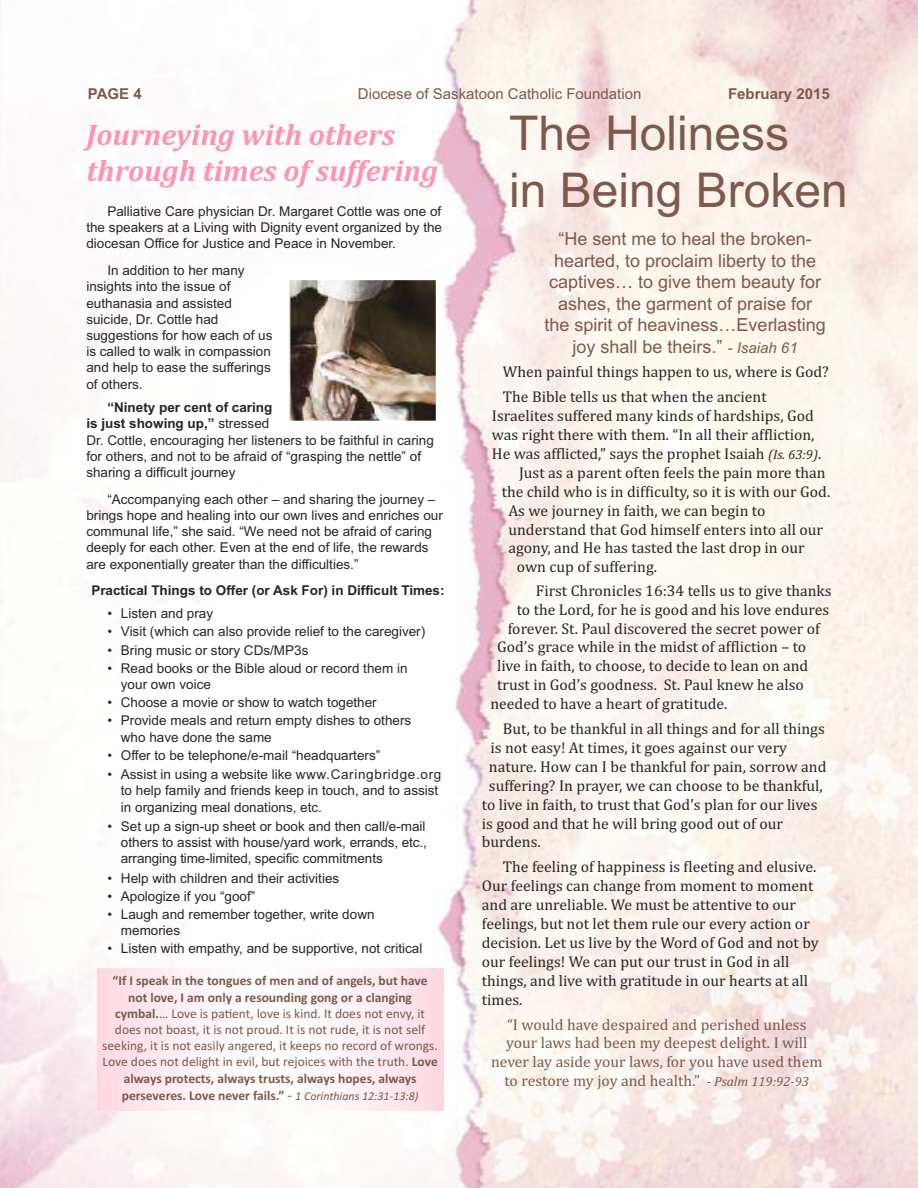
<style>
.page{position:relative;width:918px;height:1188px;background:#fff}
.page>*{position:absolute;margin:0;border:0;box-sizing:border-box;transform-origin:0 0}
.t1{font:48px/57.6px "Arial";color:#7e594c}
.t2{font:italic 700 30px/36px "Cambria";color:#ff94b2}
.t3{font:18px/21.6px "Arial";color:#7e594c;text-align:center}
.t4{font:15.75px/18.9px "Cambria";color:#272627}
.t5{font:15.75px/18.9px "Cambria";color:#7e594c;text-align:center}
.t6{font:15px "Arial";color:#7e594c}
.t7{font:700 15px "Arial";color:#7e594c}
.t8{font:13.5px/16.2px "Arial";color:#272627}
.t9{font:13.5px/16.4px "Calibri";color:#7e594c;text-align:center}
.t10{font:700 13.5px "Arial";color:#272627}
.s1{font-weight:700}
.s2{font-size:15px}
.s3{font-style:italic;font-size:12px}
.s4{font-style:italic;font-size:15px}
.s5{font-style:italic;font-size:13.5px}
</style>
<div class="page">
<img style="left:0;top:0;width:918px;height:1188px">
<img style="left:97px;top:968px;width:346px;height:143px">
<img style="left:291px;top:281px;width:144px;height:139px">
<div style="left:284px;top:274px;width:158px;height:153px;border:6px solid #fff"></div>
<p class="t7" style="left:88px;top:85px;width:55px">PAGE 4</p>
<p class="t6" style="left:358px;top:85px;width:285px">Diocese of Saskatoon Catholic Foundation</p>
<p class="t7" style="left:728px;top:85px;width:103px">February 2015</p>
<h2 class="t2" style="left:86px;top:116px;width:353px">Journeying with others through times of suffering</h2>
<p class="t8" style="left:86px;top:203px;width:357px;text-align:justify;text-indent:21px">Palliative Care physician Dr. Margaret Cottle was one of the speakers at a Living with Dignity event organized by the diocesan Office for Justice and Peace in November.</p>
<p class="t8" style="left:86px;top:262px;width:188px;text-indent:21px">In addition to her many insights into the issue of euthanasia and assisted suicide, Dr. Cottle had suggestions for how each of us is called to walk in compassion and help to ease the sufferings of others.</p>
<p class="t8" style="left:86px;top:400px;width:349px;text-indent:21px"><span class="s1">“Ninety per cent of caring<br>is just showing up,”</span> stressed<br>Dr. Cottle, encouraging her listeners to be faithful in caring for others, and not to be afraid of “grasping the nettle” of sharing a difficult journey</p>
<p class="t8" style="left:86px;top:491px;width:358px;text-indent:21px">“Accompanying each other – and sharing the journey – brings hope and healing into our own lives and enriches our communal life,” she said. “We need not be afraid of caring deeply for each other. Even at the end of life, the rewards are exponentially greater than the difficulties.”</p>
<p class="t10" style="left:91px;top:583px;width:355px">Practical Things to Offer (or Ask For) in Difficult Times:</p>
<p class="t8" style="left:107px;top:605px;width:107px">• Listen and pray</p>
<p class="t8" style="left:107px;top:623px;width:319px">• Visit (which can also provide relief to the caregiver)</p>
<p class="t8" style="left:107px;top:643px;width:203px">• Bring music or story CDs/MP3s</p>
<p class="t8" style="left:121px;top:661px;width:288px;text-indent:-14px">• Read books or the Bible aloud or record them in your own voice</p>
<p class="t8" style="left:107px;top:695px;width:271px">• Choose a movie or show to watch together</p>
<p class="t8" style="left:121px;top:713px;width:292px;text-indent:-14px">• Provide meals and return empty dishes to others who have done the same</p>
<p class="t8" style="left:107px;top:747px;width:274px">• Offer to be telephone/e-mail “headquarters”</p>
<p class="t8" style="left:121px;top:766px;width:322px;text-indent:-14px">• Assist in using a website like www.Caringbridge.org to help family and friends keep in touch, and to assist in organizing meal donations, etc.</p>
<p class="t8" style="left:121px;top:818px;width:307px;text-align:justify;text-indent:-14px">• Set up a sign-up sheet or book and then call/e-mail others to assist with house/yard work, errands, etc., arranging time-limited, specific commitments</p>
<p class="t8" style="left:107px;top:870px;width:233px">• Help with children and their activities</p>
<p class="t8" style="left:107px;top:888px;width:149px">• Apologize if you “goof”</p>
<p class="t8" style="left:121px;top:906px;width:255px;text-indent:-14px">• Laugh and remember together, write down memories</p>
<p class="t8" style="left:107px;top:940px;width:316px">• Listen with empathy, and be supportive, not critical</p>
<p class="t9" style="left:102px;top:972px;width:337px"><span class="s1">“If I speak in the tongues of men and of angels, but have not love, I am only a resounding gong or a clanging cymbal.</span>… Love is patient, love is kind. It does not envy, it does not boast, it is not proud. It is not rude, it is not self seeking, it is not easily angered, it keeps no record of wrongs.<br>Love does not delight in evil, but rejoices with the truth. <span class="s1">Love always protects, always trusts, always hopes, always perseveres. Love never fails.”</span> <span class="s2">-</span> <span class="s3">1 Corinthians 12:31-13:8)</span></p>
<h1 class="t1" style="left:509px;top:104px;width:340px">The Holiness<br>in Being Broken</h1>
<h3 class="t3" style="left:545px;top:228px;width:283px">“He sent me to heal the broken&shy;hearted, to proclaim liberty to the captives… to give them beauty for ashes, the garment of praise for the spirit of heaviness…Everlasting joy shall be theirs.” <span class="s4">- Isaiah 61</span></h3>
<p class="t4" style="left:503px;top:359px;width:328px;line-height:24.9px">When painful things happen to us, where is God?<br>The Bible tells us that when the ancient</p>
<p class="t4" style="left:492px;top:406px;width:323px">Israelites suffered many kinds of hardships, God</p>
<p class="t4" style="left:492px;top:425px;width:324px">was right there with them. “In all their affliction,</p>
<p class="t4" style="left:492px;top:444px;width:331px">He was afflicted,” says the prophet Isaiah <span class="s5">(Is. 63:9)</span>.</p>
<p class="t4" style="left:519px;top:463px;width:308px">Just as a parent often feels the pain more than</p>
<p class="t4" style="left:502px;top:482px;width:330px">the child who is in difficulty, so it is with our God.</p>
<p class="t4" style="left:508px;top:501px;width:259px">As we journey in faith, we can begin to</p>
<p class="t4" style="left:508px;top:520px;width:316px">understand that God himself enters into all our</p>
<p class="t4" style="left:508px;top:539px;width:298px">agony, and He has tasted the last drop in our</p>
<p class="t4" style="left:517px;top:557px;width:142px">own cup of suffering.</p>
<p class="t4" style="left:536px;top:581px;width:297px">First Chronicles 16:34 tells us to give thanks</p>
<p class="t4" style="left:517px;top:600px;width:314px">to the Lord, for he is good and his love endures</p>
<p class="t4" style="left:508px;top:619px;width:314px">forever. St. Paul discovered the secret power of</p>
<p class="t4" style="left:497px;top:638px;width:311px">God’s grace while in the midst of affliction – to</p>
<p class="t4" style="left:497px;top:656px;width:313px">live in faith, to choose, to decide to lean on and</p>
<p class="t4" style="left:497px;top:675px;width:308px">trust in God’s goodness. St. Paul knew he also</p>
<p class="t4" style="left:490px;top:694px;width:238px">needed to have a heart of gratitude.</p>
<p class="t4" style="left:503px;top:719px;width:323px">But, to be thankful in all things and for all things</p>
<p class="t4" style="left:490px;top:738px;width:298px">is not easy! At times, it goes against our very</p>
<p class="t4" style="left:489px;top:757px;width:339px">nature. How can I be thankful for pain, sorrow and</p>
<p class="t4" style="left:489px;top:776px;width:335px">suffering? In prayer, we can choose to be thankful,</p>
<p class="t4" style="left:482px;top:795px;width:337px">to live in faith, to trust that God’s plan for our lives</p>
<p class="t4" style="left:482px;top:814px;width:303px">is good and that he will bring good out of our</p>
<p class="t4" style="left:482px;top:833px;width:60px">burdens.</p>
<p class="t4" style="left:482px;top:857px;width:338px;text-indent:21px">The feeling of happiness is fleeting and elusive.<br>Our feelings can change from moment to moment and are unreliable. We must be attentive to our feelings, but not let them rule our every action or decision. Let us live by the Word of God and not by our feelings! We can put our trust in God in all things, and live with gratitude in our hearts at all times.</p>
<p class="t5" style="left:491px;top:1015px;width:333px">“I would have despaired and perished unless your laws had been my deepest delight. I will never lay aside your laws, for you have used them to restore my joy and health.” <span class="s5">- Psalm 119:92-93</span></p>
</div>
